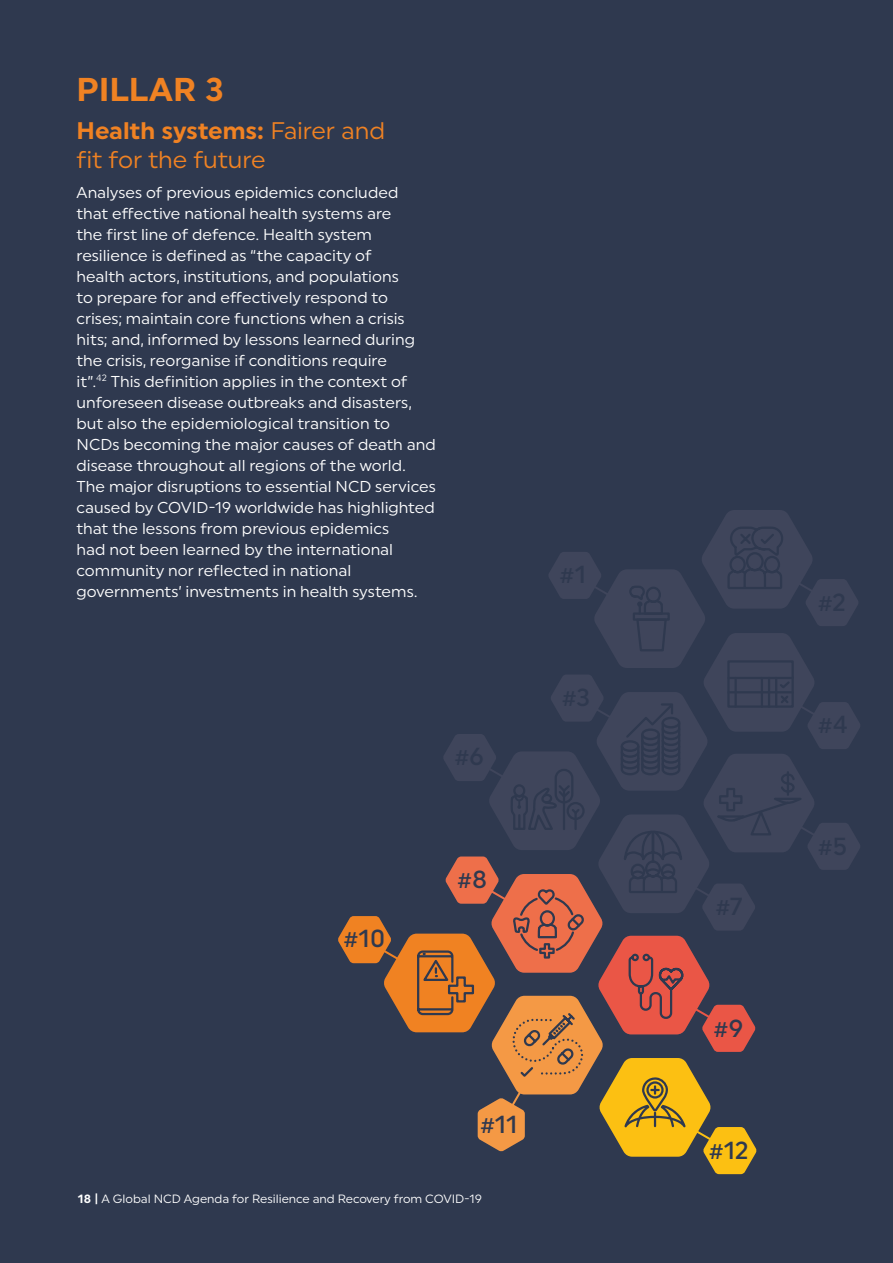
<style>
.page{position:relative;width:893px;height:1263px;background:#2f394f}
.page>*{position:absolute;margin:0;border:0;box-sizing:border-box;transform-origin:0 0}
.t1{font:700 33px "Uniform";color:#f08223}
.t2{font:500 24.75px "Uniform";color:#2f394f}
.t3{font:24px/28.8px "Uniform";letter-spacing:-.005em;color:#f08223}
.t4{font:15.75px/21px "Uniform";color:#fff}
.t5{font:12px "Uniform";color:#fff}
.s1{font-weight:700}
</style>
<div class="page">
<svg style="left:338px;top:510px;width:522px;height:664px"></svg>
<h1 class="t1" style="left:77px;top:70px;width:149px">PILLAR 3</h1>
<h3 class="t3" style="left:77px;top:116px;width:310px"><span class="s1">Health systems:</span> Fairer and fit for the future</h3>
<p class="t4" style="left:77px;top:181px;width:361px">Analyses of previous epidemics concluded<br>that effective national health systems are<br>the first line of defence. Health system resilience is defined as “the capacity of<br>health actors, institutions, and populations<br>to prepare for and effectively respond to crises; maintain core functions when a crisis hits; and, informed by lessons learned during the crisis, reorganise if conditions require<br>it”.<sup>42</sup> This definition applies in the context of unforeseen disease outbreaks and disasters, but also the epidemiological transition to NCDs becoming the major causes of death and disease throughout all regions of the world.<br>The major disruptions to essential NCD services caused by COVID-19 worldwide has highlighted that the lessons from previous epidemics<br>had not been learned by the international community nor reflected in national governments’ investments in health systems.</p>
<h2 class="t2" style="left:344px;top:924px;width:43px">#10</h2>
<h2 class="t2" style="left:457px;top:864px;width:32px">#8</h2>
<h2 class="t2" style="left:480px;top:1109px;width:39px">#11</h2>
<p class="t5" style="left:78px;top:1191px;width:406px"><span class="s1">18 |</span> A Global NCD Agenda for Resilience and Recovery from COVID-19</p>
<h2 class="t2" style="left:713px;top:1013px;width:32px">#9</h2>
<h2 class="t2" style="left:709px;top:1135px;width:41px">#12</h2>
</div>
